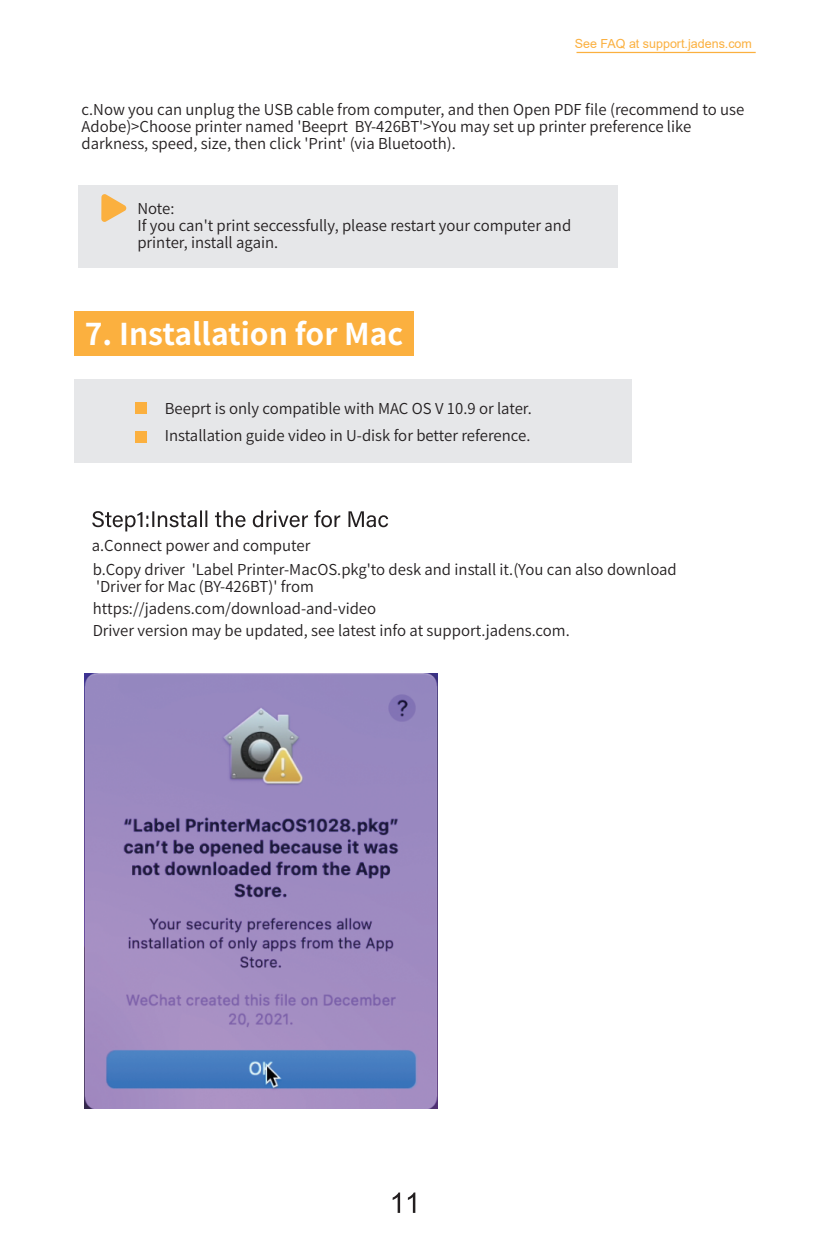
<style>
.page{position:relative;width:815px;height:1241px;background:#fff}
.page>*{position:absolute;margin:0;border:0;box-sizing:border-box;transform-origin:0 0}
.t1{font:700 30px "Source Han Sans CN";color:#fff}
.t2{font:15px/17px "Source Han Sans CN";color:#231f20}
.t3{font:12.5px "Arial";color:#fbb03f}
</style>
<div class="page">
<div style="left:75px;top:311px;width:339px;height:45px;background:#fbb03f"></div>
<svg style="left:393px;top:1192px;width:22px;height:20px"></svg>
<div style="left:75px;top:379px;width:557px;height:83px;background:#e6e7e9"></div>
<div style="left:135px;top:402px;width:12px;height:12px;background:#fbb03f"></div>
<div style="left:135px;top:431px;width:12px;height:11px;background:#fbb03f"></div>
<svg style="left:92px;top:510px;width:296px;height:21px"></svg>
<img style="left:84px;top:674px;width:353px;height:433px">
<div style="left:78px;top:185px;width:540px;height:83px;background:#e6e7e9"></div>
<svg style="left:101px;top:194px;width:25px;height:28px"></svg>
<hr style="left:576px;top:52px;width:180px;height:1px;background:#fbb03f">
<p class="t3" style="left:575px;top:35px;width:179px">See FAQ at support.jadens.com</p>
<p class="t2" style="left:82px;top:101px;width:664px">c.Now you can unplug the USB cable from computer, and then Open PDF file (recommend to use<br>Adobe)&gt;Choose printer named 'Beeprt BY-426BT'&gt;You may set up printer preference like darkness, speed, size, then click 'Print' (via Bluetooth).</p>
<p class="t2" style="left:137px;top:201px;width:435px">Note:<br>If you can't print seccessfully, please restart your computer and printer, install again.</p>
<h1 class="t1" style="left:85px;top:317px;width:320px">7. Installation for Mac</h1>
<p class="t2" style="left:165px;top:395px;width:369px;line-height:27px">Beeprt is only compatible with MAC OS V 10.9 or later.<br>Installation guide video in U-disk for better reference.</p>
<p class="t2" style="left:92px;top:537px;width:220px">a.Connect power and computer</p>
<p class="t2" style="left:93px;top:561px;width:586px">b.Copy driver 'Label Printer-MacOS.pkg'to desk and install it.(You can also download 'Driver for Mac (BY-426BT)' from</p>
<p class="t2" style="left:93px;top:598px;width:479px;line-height:22px">https://jadens.com/download-and-video<br>Driver version may be updated, see latest info at support.jadens.com.</p>
</div>
